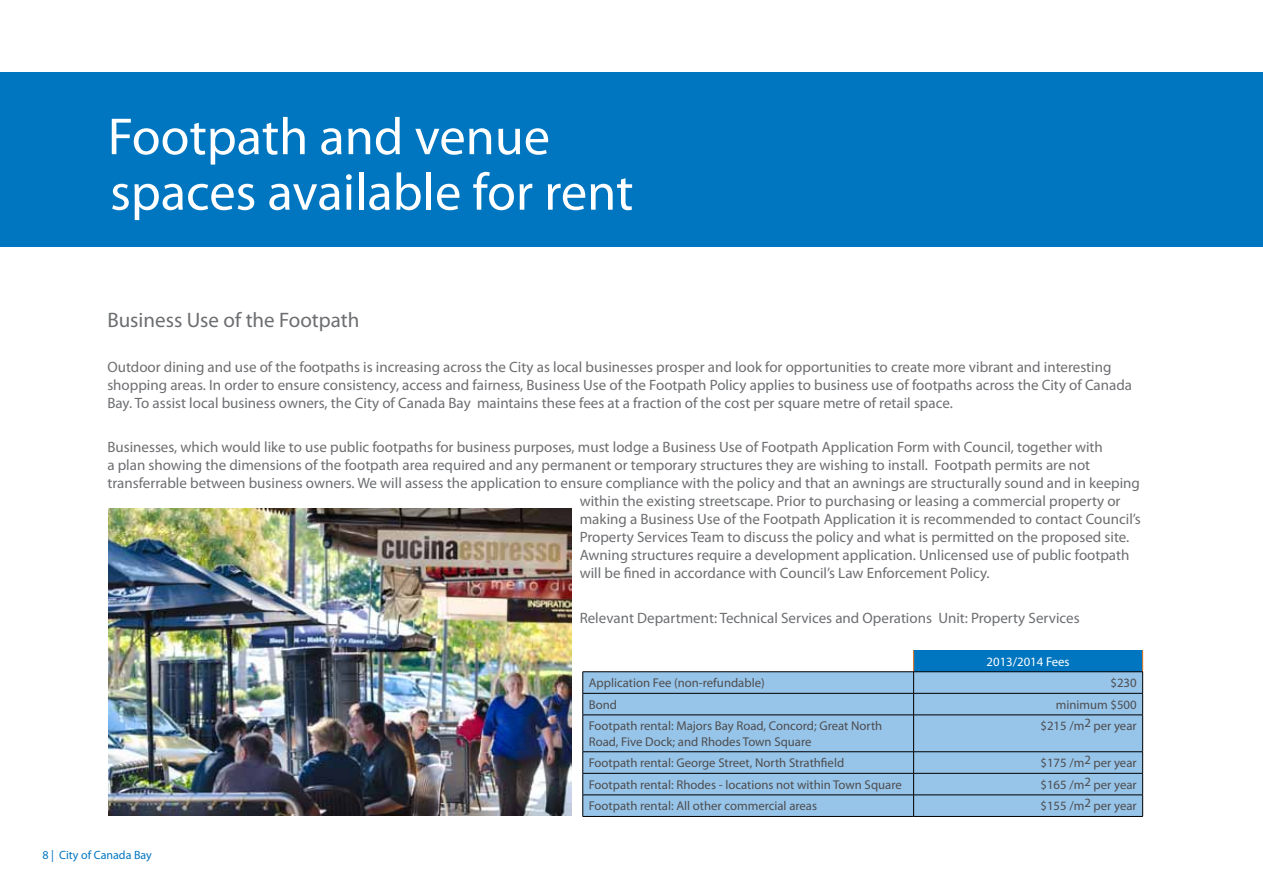
<style>
.page{position:relative;width:1263px;height:893px;background:#fff}
.page>*{position:absolute;margin:0;border:0;box-sizing:border-box;transform-origin:0 0}
.t1{font:52.5px/55.5px "Myriad Pro";color:#fff}
.t2{font:21px "Myriad Pro";color:#6d6e71}
.t3{font:15px/18px "Myriad Pro";color:#6d6e71}
.t4{font:12.75px/15.3px "Myriad Pro";color:#4d4d4f}
.t5{font:12.75px "Myriad Pro";color:#fff}
.t6{font:12px "Myriad Pro";color:#0076c0}
</style>
<div class="page">
<div style="left:0;top:72px;width:1263px;height:175px;background:#0076c0"></div>
<img style="left:109px;top:509px;width:462px;height:306px">
<div style="left:914px;top:650px;width:229px;height:22px;background:#0076c0"></div>
<div style="left:583px;top:672px;width:559px;height:144px;background:#97c4e9"></div>
<hr style="left:583px;top:693px;width:331px;height:1px;background:#000">
<hr style="left:914px;top:693px;width:229px;height:1px;background:#000">
<svg style="left:913px;top:650px;width:1px;height:65px"></svg>
<hr style="left:583px;top:715px;width:331px;height:1px;background:#000">
<hr style="left:914px;top:715px;width:229px;height:1px;background:#000">
<hr style="left:913px;top:715px;width:1px;height:37px;background:#000">
<hr style="left:583px;top:751px;width:331px;height:1px;background:#000">
<hr style="left:914px;top:751px;width:229px;height:1px;background:#000">
<hr style="left:583px;top:773px;width:331px;height:1px;background:#000">
<hr style="left:914px;top:773px;width:229px;height:1px;background:#000">
<hr style="left:583px;top:795px;width:331px;height:1px;background:#000">
<hr style="left:914px;top:795px;width:229px;height:1px;background:#000">
<svg style="left:913px;top:752px;width:1px;height:64px"></svg>
<hr style="left:583px;top:671px;width:331px;height:1px;background:#000">
<hr style="left:914px;top:671px;width:229px;height:1px;background:#000">
<svg style="left:582px;top:672px;width:1px;height:43px"></svg>
<svg style="left:1142px;top:650px;width:1px;height:65px"></svg>
<hr style="left:582px;top:715px;width:1px;height:37px;background:#000">
<hr style="left:1142px;top:715px;width:1px;height:37px;background:#000">
<svg style="left:582px;top:752px;width:1px;height:64px"></svg>
<svg style="left:1142px;top:752px;width:1px;height:64px"></svg>
<hr style="left:583px;top:816px;width:331px;height:1px;background:#000">
<hr style="left:914px;top:816px;width:229px;height:1px;background:#000">
<h1 class="t1" style="left:108px;top:108px;width:527px">Footpath and venue spaces available for rent</h1>
<h2 class="t2" style="left:107px;top:307px;width:254px">Business Use of the Footpath</h2>
<p class="t3" style="left:107px;top:357px;width:1026px">Outdoor dining and use of the footpaths is increasing across the City as local businesses prosper and look for opportunities to create more vibrant and interesting shopping areas. In order to ensure consistency, access and fairness, Business Use of the Footpath Policy applies to business use of footpaths across the City of Canada<br>Bay. To assist local business owners, the City of Canada Bay maintains these fees at a fraction of the cost per square metre of retail space.</p>
<p class="t3" style="left:107px;top:438px;width:997px">Businesses, which would like to use public footpaths for business purposes, must lodge a Business Use of Footpath Application Form with Council, together with</p>
<p class="t3" style="left:107px;top:456px;width:984px">a plan showing the dimensions of the footpath area required and any permanent or temporary structures they are wishing to install. Footpath permits are not</p>
<p class="t3" style="left:107px;top:474px;width:1034px">transferrable between business owners. We will assess the application to ensure compliance with the policy and that an awnings are structurally sound and in keeping</p>
<p class="t3" style="left:580px;top:492px;width:542px">within the existing streetscape. Prior to purchasing or leasing a commercial property or</p>
<p class="t3" style="left:580px;top:510px;width:563px">making a Business Use of the Footpath Application it is recommended to contact Council’s</p>
<p class="t3" style="left:580px;top:528px;width:551px">Property Services Team to discuss the policy and what is permitted on the proposed site.</p>
<p class="t3" style="left:580px;top:546px;width:551px">Awning structures require a development application. Unlicensed use of public footpath</p>
<p class="t3" style="left:580px;top:564px;width:411px">will be fined in accordance with Council’s Law Enforcement Policy.</p>
<p class="t3" style="left:580px;top:608px;width:501px">Relevant Department: Technical Services and Operations Unit: Property Services</p>
<p class="t5" style="left:986px;top:654px;width:85px">2013/2014 Fees</p>
<p class="t6" style="left:43px;top:848px;width:111px">8 | City of Canada Bay</p>
<p class="t4" style="left:589px;top:675px;width:177px">Application Fee (non-refundable)</p>
<p class="t4" style="left:1110px;top:675px;width:28px">$230</p>
<p class="t4" style="left:589px;top:697px;width:30px">Bond</p>
<p class="t4" style="left:1056px;top:697px;width:82px">minimum $500</p>
<p class="t4" style="left:589px;top:718px;width:295px">Footpath rental: Majors Bay Road, Concord; Great North<br>Road, Five Dock; and Rhodes Town Square</p>
<p class="t4" style="left:1040px;top:718px;width:98px">$215 /m2 per year</p>
<p class="t4" style="left:589px;top:755px;width:257px">Footpath rental: George Street, North Strathfield</p>
<p class="t4" style="left:1040px;top:755px;width:98px">$175 /m2 per year</p>
<p class="t4" style="left:589px;top:777px;width:314px">Footpath rental: Rhodes - locations not within Town Square</p>
<p class="t4" style="left:1040px;top:777px;width:98px">$165 /m2 per year</p>
<p class="t4" style="left:589px;top:798px;width:230px">Footpath rental: All other commercial areas</p>
<p class="t4" style="left:1040px;top:798px;width:98px">$155 /m2 per year</p>
</div>
